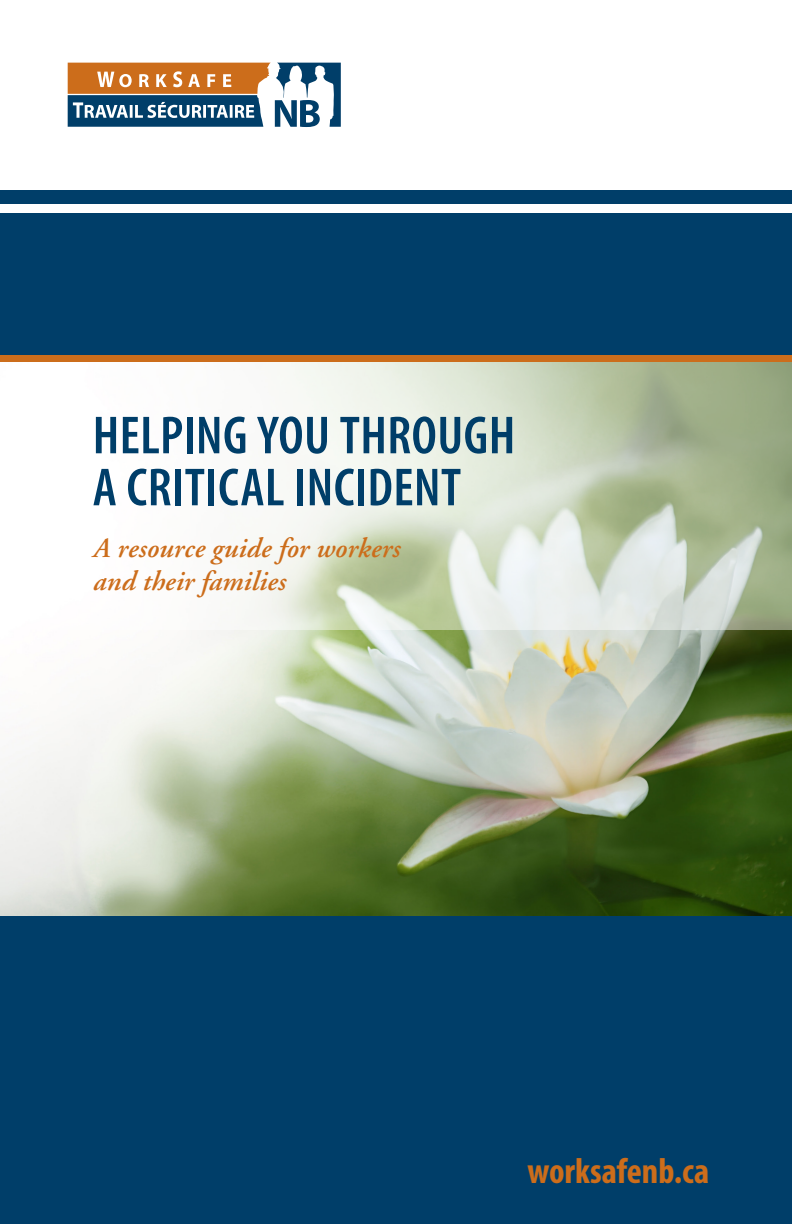
<style>
.page{position:relative;width:792px;height:1224px;background:#fff}
.page>*{position:absolute;margin:0;border:0;box-sizing:border-box;transform-origin:0 0}
.t1{font:600 condensed 54px/52px "Myriad Pro";letter-spacing:.005em;color:#003e69}
.t2{font:700 condensed 36px "Myriad Pro";color:#cc6d1b}
.t3{font:italic 600 28px "Adobe Garamond";letter-spacing:.005em;color:#cc6d1b}
</style>
<div class="page">
<div style="left:0;top:213px;width:792px;height:1011px;background:#003e69"></div>
<svg style="left:68px;top:63px;width:273px;height:64px"></svg>
<div style="left:0;top:190px;width:792px;height:14px;background:#003e69"></div>
<img style="left:0;top:630px;width:792px;height:285px">
<svg style="left:0;top:362px;width:792px;height:268px;background:#dee4d6"></svg>
<div style="left:0;top:356px;width:792px;height:6px;background:#cc6d1b"></div>
<p class="t1" style="left:93px;top:410px;width:424px">HELPING YOU THROUGH<br>A CRITICAL INCIDENT</p>
<p class="t3" style="left:92px;top:533px;width:309px">A resource guide for workers</p>
<p class="t3" style="left:92px;top:566px;width:194px">and their families</p>
<p class="t2" style="left:527px;top:1148px;width:184px">worksafenb.ca</p>
</div>
